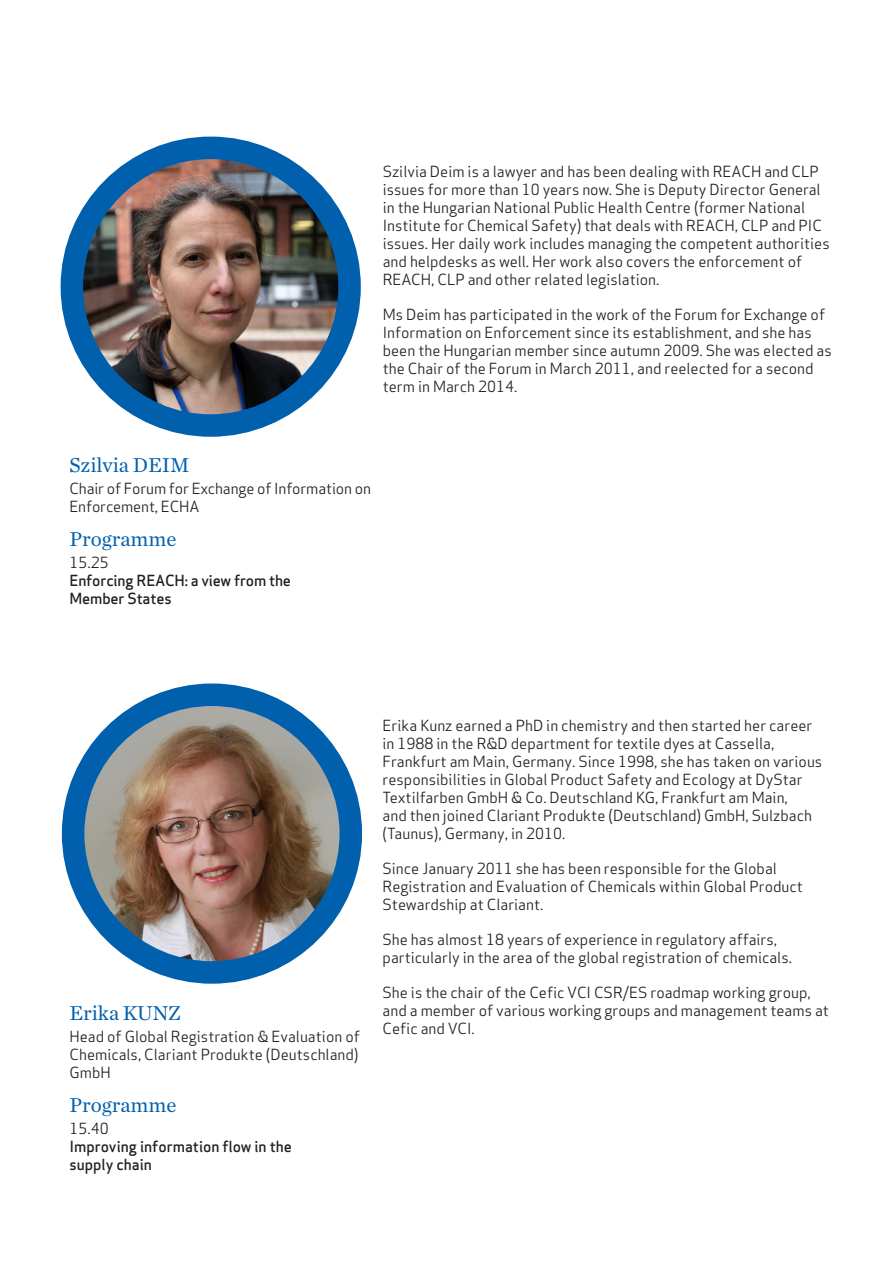
<style>
.page{position:relative;width:893px;height:1263px;background:#fff}
.page>*{position:absolute;margin:0;border:0;box-sizing:border-box;transform-origin:0 0}
.t1{font:21px "Chronicle Text G1";color:#0160ae}
.t2{font:15px/18px "Apex Sans";color:#231f20}
.t3{font:500 15px/18px "Apex Sans";letter-spacing:-.01em;color:#231f20}
</style>
<div class="page">
<img style="left:78px;top:697px;width:264px;height:274px">
<div style="left:62px;top:683px;width:300px;height:301px;border:22px solid #0160ae;border-radius:50%"></div>
<img style="left:72px;top:148px;width:278px;height:277px;border-radius:139px">
<div style="left:61px;top:137px;width:300px;height:300px;border:22px solid #0160ae;border-radius:50%"></div>
<p class="t2" style="left:383px;top:161px;width:448px">Szilvia Deim is a lawyer and has been dealing with REACH and CLP issues for more than 10 years now. She is Deputy Director General in the Hungarian National Public Health Centre (former National Institute for Chemical Safety) that deals with REACH, CLP and PIC issues. Her daily work includes managing the competent authorities and helpdesks as well. Her work also covers the enforcement of REACH, CLP and other related legislation.</p>
<p class="t2" style="left:383px;top:304px;width:451px">Ms Deim has participated in the work of the Forum for Exchange of Information on Enforcement since its establishment, and she has been the Hungarian member since autumn 2009. She was elected as the Chair of the Forum in March 2011, and reelected for a second term in March 2014.</p>
<p class="t1" style="left:69px;top:449px;width:122px">Szilvia DEIM</p>
<p class="t2" style="left:69px;top:478px;width:303px">Chair of Forum for Exchange of Information on<br>Enforcement, ECHA</p>
<p class="t1" style="left:69px;top:523px;width:109px">Programme</p>
<p class="t2" style="left:69px;top:552px;width:41px">15.25</p>
<p class="t3" style="left:69px;top:570px;width:223px">Enforcing REACH: a view from the</p>
<p class="t3" style="left:69px;top:588px;width:104px">Member States</p>
<p class="t1" style="left:69px;top:997px;width:113px">Erika KUNZ</p>
<p class="t2" style="left:69px;top:1026px;width:292px;text-align:justify">Head of Global Registration &amp; Evaluation of Chemicals, Clariant Produkte (Deutschland)<br>GmbH</p>
<p class="t1" style="left:69px;top:1089px;width:109px">Programme</p>
<p class="t2" style="left:69px;top:1118px;width:41px">15.40</p>
<p class="t3" style="left:69px;top:1135px;width:224px">Improving information flow in the supply chain</p>
<p class="t2" style="left:383px;top:715px;width:441px">Erika Kunz earned a PhD in chemistry and then started her career in 1988 in the R&amp;D department for textile dyes at Cassella, Frankfurt am Main, Germany. Since 1998, she has taken on various responsibilities in Global Product Safety and Ecology at DyStar Textilfarben GmbH &amp; Co. Deutschland KG, Frankfurt am Main,<br>and then joined Clariant Produkte (Deutschland) GmbH, Sulzbach (Taunus), Germany, in 2010.</p>
<p class="t2" style="left:383px;top:858px;width:422px">Since January 2011 she has been responsible for the Global<br>Registration and Evaluation of Chemicals within Global Product<br>Stewardship at Clariant.</p>
<p class="t2" style="left:383px;top:929px;width:411px">She has almost 18 years of experience in regulatory affairs, particularly in the area of the global registration of chemicals.</p>
<p class="t2" style="left:383px;top:982px;width:448px">She is the chair of the Cefic VCI CSR/ES roadmap working group, and a member of various working groups and management teams at<br>Cefic and VCI.</p>
</div>
